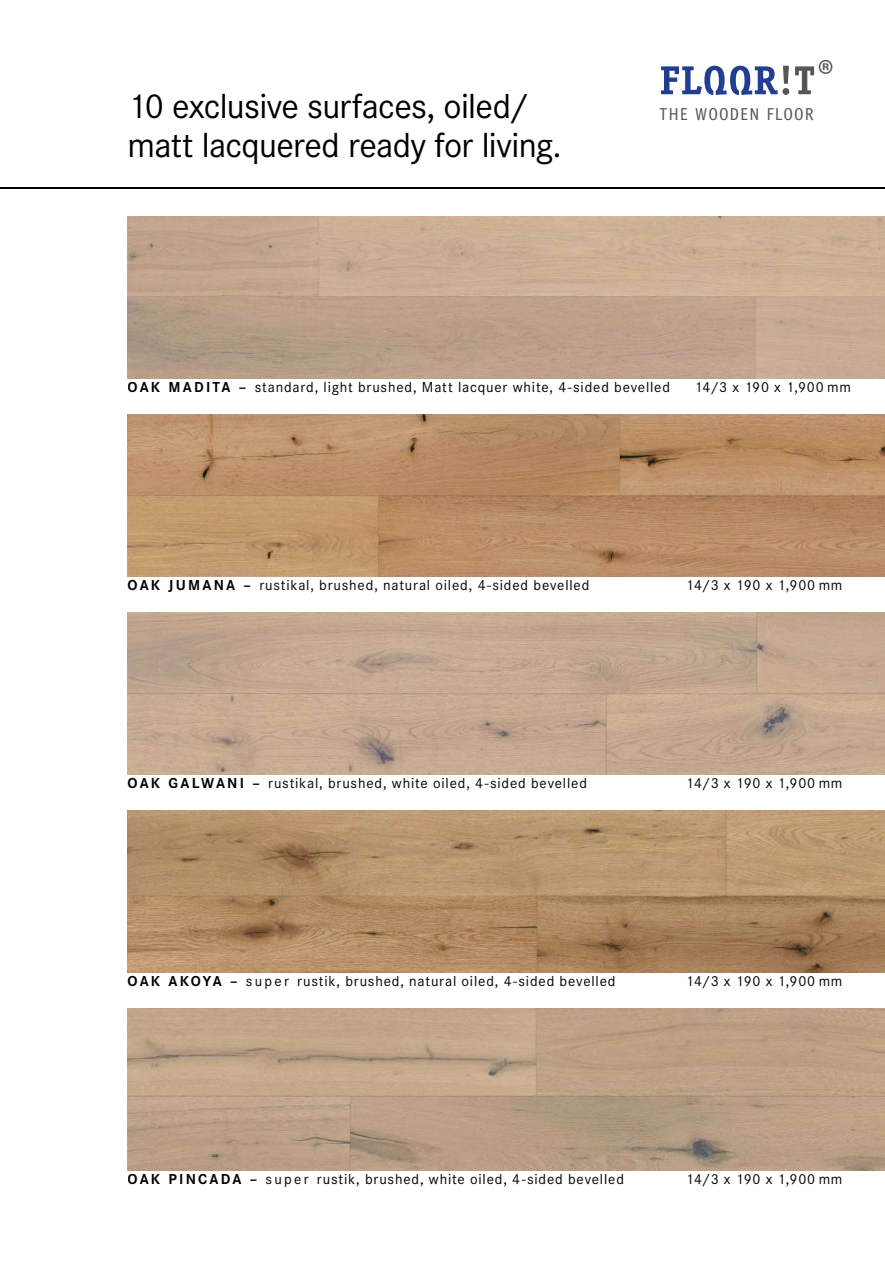
<style>
.page{position:relative;width:885px;height:1263px;background:#fff}
.page>*{position:absolute;margin:0;border:0;box-sizing:border-box;transform-origin:0 0}
.t1{font:41.25px "Acumin Pro";color:#555756}
.t2{font:36px "Corporate S Pro";letter-spacing:-.02em;color:#000}
.t3{font:17.25px "Officina Sans Std";letter-spacing:.06em;color:#555756}
.t4{font:15px "Corporate S Pro";letter-spacing:.055em;color:#000}
.s1{font-weight:700}
</style>
<div class="page">
<hr style="left:0;top:187px;width:884px;height:2px;background:#000">
<svg style="left:661px;top:66px;width:128px;height:29px"></svg>
<svg style="left:795px;top:66px;width:19px;height:28px"></svg>
<img style="left:128px;top:414px;width:756px;height:162px">
<img style="left:128px;top:612px;width:756px;height:162px">
<img style="left:128px;top:216px;width:756px;height:162px">
<img style="left:128px;top:810px;width:756px;height:162px">
<img style="left:128px;top:1008px;width:756px;height:162px">
<h2 class="t2" style="left:128px;top:80px;width:403px">10 exclusive surfaces, oiled/</h2>
<h2 class="t2" style="left:128px;top:119px;width:435px">matt lacquered ready for living.</h2>
<h1 class="t1" style="left:818px;top:46px;width:16px">®</h1>
<p class="t3" style="left:659px;top:104px;width:156px">THE WOODEN FLOOR</p>
<p class="t4" style="left:128px;top:376px;width:544px"><span class="s1">OAK MADITA –</span> standard, light brushed, Matt lacquer white, 4-sided bevelled</p>
<p class="t4" style="left:694px;top:376px;width:158px">14/3 x 190 x 1,900 mm</p>
<p class="t4" style="left:128px;top:574px;width:463px"><span class="s1">OAK JUMANA –</span> rustikal, brushed, natural oiled, 4-sided bevelled</p>
<p class="t4" style="left:686px;top:574px;width:158px">14/3 x 190 x 1,900 mm</p>
<p class="t4" style="left:128px;top:772px;width:461px"><span class="s1">OAK GALWANI –</span> rustikal, brushed, white oiled, 4-sided bevelled</p>
<p class="t4" style="left:686px;top:772px;width:158px">14/3 x 190 x 1,900 mm</p>
<p class="t4" style="left:128px;top:970px;width:489px"><span class="s1">OAK AKOYA –</span> super rustik, brushed, natural oiled, 4-sided bevelled</p>
<p class="t4" style="left:686px;top:970px;width:158px">14/3 x 190 x 1,900 mm</p>
<p class="t4" style="left:128px;top:1168px;width:498px"><span class="s1">OAK PINCADA –</span> super rustik, brushed, white oiled, 4-sided bevelled</p>
<p class="t4" style="left:686px;top:1168px;width:158px">14/3 x 190 x 1,900 mm</p>
</div>
